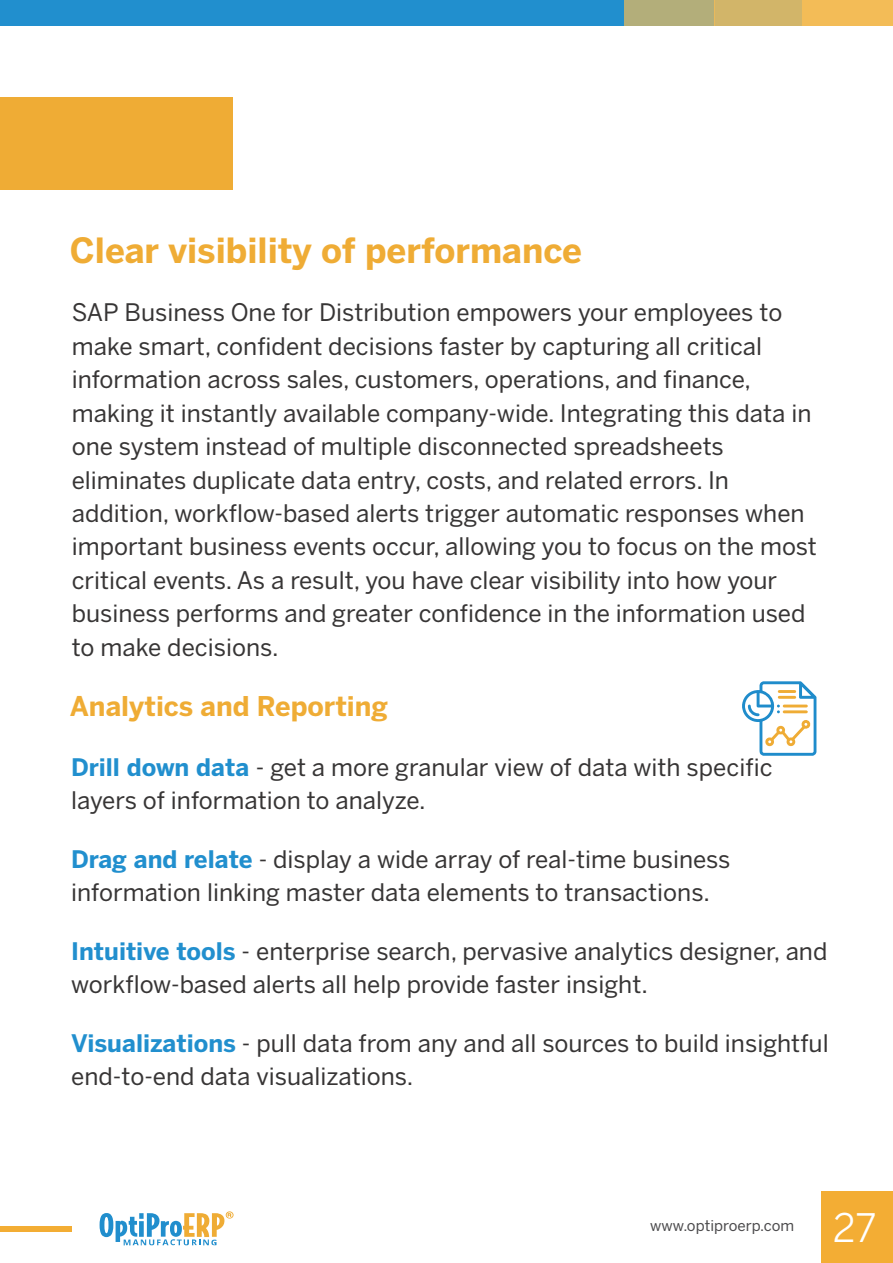
<style>
.page{position:relative;width:893px;height:1263px;background:#fff}
.page>*{position:absolute;margin:0;border:0;box-sizing:border-box;transform-origin:0 0}
.t1{font:39px "Benton Sans";color:#fff}
.t2{font:700 34.5px "Benton Sans";color:#efac35}
.t3{font:700 27px "Benton Sans";color:#efac35}
.t4{font:24px/33.5px "Benton Sans";color:#373535}
.t5{font:15px "Benton Sans";color:#4c4b4d}
.s1{font-weight:700;color:#218fce}
</style>
<div class="page">
<div style="left:0;top:0;width:893px;height:26px;background:#218fce"></div>
<div style="left:803px;top:0;width:90px;height:26px;background:#f3bc57"></div>
<div style="left:714px;top:0;width:90px;height:26px;background:#d2b569"></div>
<div style="left:624px;top:0;width:90px;height:26px;background:#b3ae7a"></div>
<div style="left:0;top:97px;width:232px;height:93px;background:#efac35"></div>
<svg style="left:100px;top:1211px;width:134px;height:34px"></svg>
<div style="left:822px;top:1192px;width:71px;height:71px;background:#f3ad34"></div>
<div style="left:0;top:1226px;width:71px;height:5px;background:#f3ad34"></div>
<svg style="left:742px;top:681px;width:74px;height:75px"></svg>
<h2 class="t2" style="left:70px;top:237px;width:514px">Clear visibility of performance</h2>
<p class="t4" style="left:72px;top:298px;width:747px">SAP Business One for Distribution empowers your employees to make smart, confident decisions faster by capturing all critical information across sales, customers, operations, and finance, making it instantly available company-wide. Integrating this data in one system instead of multiple disconnected spreadsheets eliminates duplicate data entry, costs, and related errors. In addition, workflow-based alerts trigger automatic responses when important business events occur, allowing you to focus on the most critical events. As a result, you have clear visibility into how your business performs and greater confidence in the information used to make decisions.</p>
<p class="t3" style="left:70px;top:696px;width:320px">Analytics and Reporting</p>
<p class="t4" style="left:71px;top:752px;width:703px"><span class="s1">Drill down data</span> - get a more granular view of data with specific layers of information to analyze.</p>
<p class="t4" style="left:71px;top:844px;width:661px"><span class="s1">Drag and relate</span> - display a wide array of real-time business information linking master data elements to transactions.</p>
<p class="t4" style="left:71px;top:937px;width:758px"><span class="s1">Intuitive tools</span> - enterprise search, pervasive analytics designer, and workflow-based alerts all help provide faster insight.</p>
<p class="t4" style="left:71px;top:1029px;width:759px"><span class="s1">Visualizations</span> - pull data from any and all sources to build insightful end-to-end data visualizations.</p>
<p class="t5" style="left:650px;top:1220px;width:146px">www.optiproerp.com</p>
<h1 class="t1" style="left:833px;top:1213px;width:45px">27</h1>
</div>
